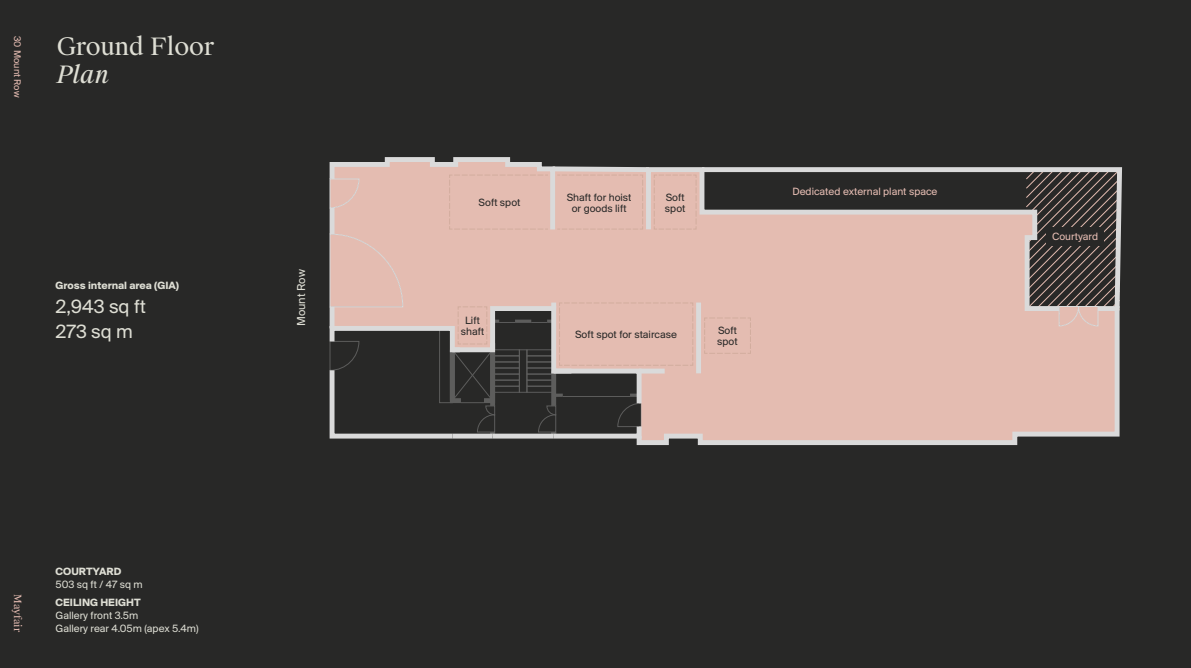
<style>
.page{position:relative;width:1191px;height:668px;background:#282827}
.page>*{position:absolute;margin:0;border:0;box-sizing:border-box;transform-origin:0 0}
.t1{font:24px "Suisse Works";color:#deded4}
.t2{font:italic 24px "Suisse Works";color:#deded4}
.t3{font:20px/25.2px "Suisse BP Intl";color:#deded4}
.t4{font:12px "Suisse BP Intl";color:#deded4}
.t5{font:11px/11px "Suisse BP Intl";color:#282827;text-align:center}
.t6{font:11px/13.2px "Suisse BP Intl";color:#deded4}
.t7{font:700 11px "Suisse BP Intl";color:#deded4}
.t8{font:11px "Suisse BP Intl";color:#e6bdb3}
.t9{font:10px "Suisse BP Intl";color:#e6bdb3}
.t10{font:10px "Suisse Works";color:#e6bdb3}
</style>
<div class="page">
<svg style="left:636px;top:314px;width:484px;height:132px;background:#ddb8ae"></svg>
<div style="left:696px;top:303px;width:5px;height:70px;background:#dadada"></div>
<svg style="left:697px;top:167px;width:425px;height:147px"></svg>
<svg style="left:1025px;top:167px;width:96px;height:237px"></svg>
<svg style="left:704px;top:318px;width:47px;height:36px;background:#e2baaf"></svg>
<svg style="left:329px;top:157px;width:368px;height:284px"></svg>
<div style="left:1047px;top:227px;width:57px;height:19px;background:#282827"></div>
<p class="t9" style="left:23px;top:36px;width:63px;rotate:90deg">30 Mount Row</p>
<h1 class="t1" style="left:57px;top:31px;width:159px">Ground Floor</h1>
<h1 class="t2" style="left:57px;top:60px;width:54px">Plan</h1>
<p class="t7" style="left:56px;top:279px;width:125px">Gross internal area (GIA)</p>
<h2 class="t3" style="left:56px;top:293px;width:92px">2,943 sq ft<br>273 sq m</h2>
<p class="t4" style="left:294px;top:326px;width:58px;rotate:-90deg">Mount Row</p>
<p class="t10" style="left:24px;top:594px;width:39px;rotate:90deg">Mayfair</p>
<p class="t7" style="left:56px;top:565px;width:67px">COURTYARD</p>
<p class="t6" style="left:56px;top:578px;width:89px">503 sq ft / 47 sq m</p>
<p class="t7" style="left:56px;top:595px;width:87px">CEILING HEIGHT</p>
<p class="t6" style="left:56px;top:608px;width:145px">Gallery front 3.5m<br>Gallery rear 4.05m (apex 5.4m)</p>
<p class="t5" style="left:479px;top:197px;width:43px">Soft spot</p>
<p class="t5" style="left:461px;top:315px;width:25px">Lift shaft</p>
<p class="t5" style="left:567px;top:191px;width:66px">Shaft for hoist or goods lift</p>
<p class="t5" style="left:665px;top:191px;width:22px;text-align:left">Soft spot</p>
<p class="t5" style="left:575px;top:329px;width:103px">Soft spot for staircase</p>
<p class="t5" style="left:717px;top:325px;width:22px;text-align:left">Soft spot</p>
<p class="t8" style="left:792px;top:185px;width:147px">Dedicated external plant space</p>
<p class="t8" style="left:1052px;top:230px;width:47px">Courtyard</p>
</div>
